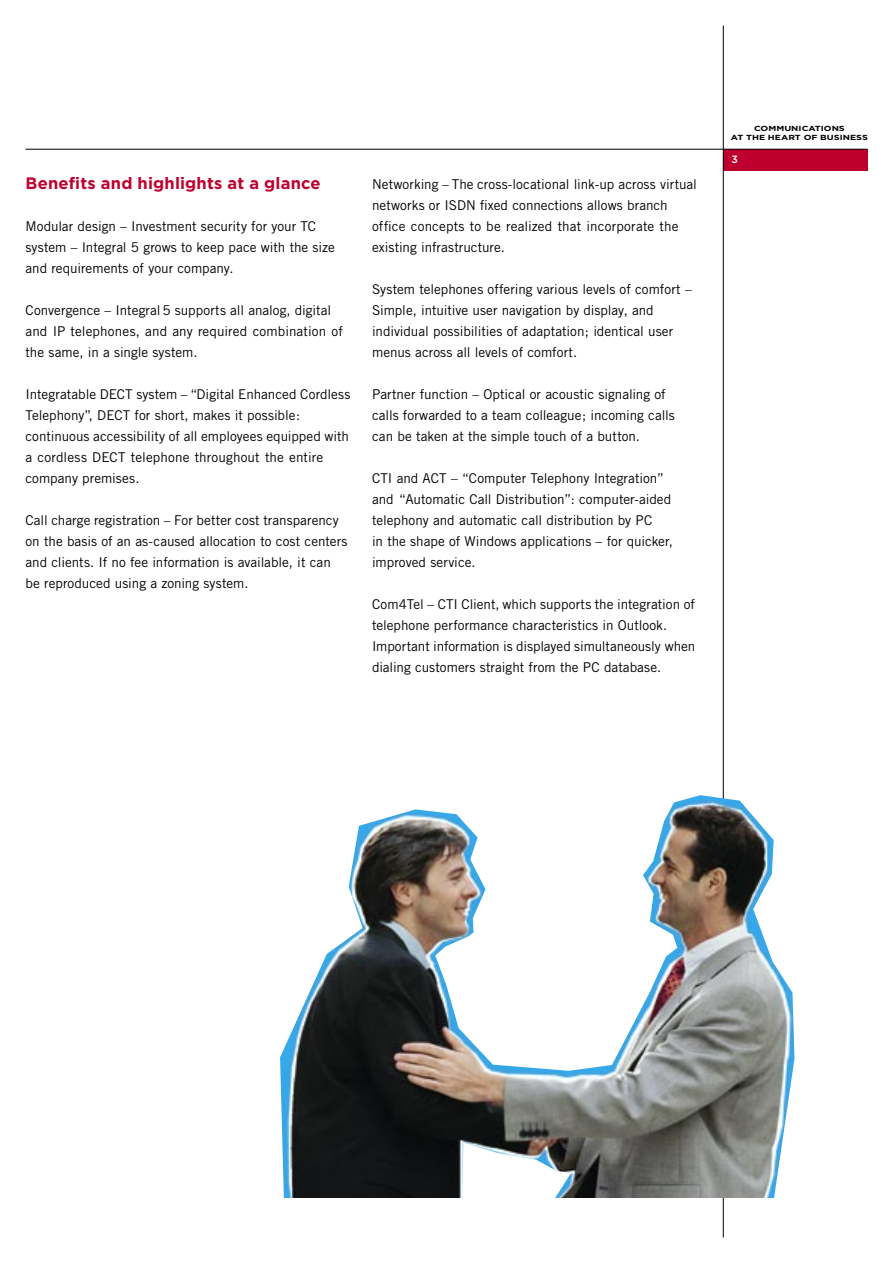
<style>
.page{position:relative;width:893px;height:1263px;background:#fff}
.page>*{position:absolute;margin:0;border:0;box-sizing:border-box;transform-origin:0 0}
.Subline{font:700 16.5px "Gotham";letter-spacing:.01em;color:#be002f}
.Copy{font:13.5px/21px "Trade Gothic";color:#000}
.t1{font:500 10.5px "Gotham";color:#fff}
.t2{font:700 7.35px/9px "Gotham";color:#000;text-align:center;scale:1.25 1}
</style>
<div class="page">
<div style="left:723px;top:149px;width:144px;height:21px;background:#be002f"></div>
<hr style="left:26px;top:149px;width:841px;height:1px;background:#000">
<hr style="left:723px;top:26px;width:1px;height:1211px;background:#000">
<img style="left:280px;top:795px;width:514px;height:402px">
<p class="Subline" style="left:26px;top:174px;width:297px">Benefits and highlights at a glance</p>
<p class="Copy" style="left:26px;top:216px;width:311px">Modular design – Investment security for your TC system – Integral 5 grows to keep pace with the size and requirements of your company.</p>
<p class="Copy" style="left:26px;top:300px;width:319px">Convergence – Integral 5 supports all analog, digital and IP telephones, and any required combination of the same, in a single system.</p>
<p class="Copy" style="left:26px;top:384px;width:327px">Integratable DECT system – “Digital Enhanced Cordless Telephony”, DECT for short, makes it possible: continuous accessibility of all employees equipped with a cordless DECT telephone throughout the entire company premises.</p>
<p class="Copy" style="left:26px;top:510px;width:324px">Call charge registration – For better cost transparency on the basis of an as-caused allocation to cost centers and clients. If no fee information is available, it can be reproduced using a zoning system.</p>
<p class="Copy" style="left:372px;top:174px;width:326px">Networking – The cross-locational link-up across virtual networks or ISDN fixed connections allows branch office concepts to be realized that incorporate the existing infrastructure.</p>
<p class="Copy" style="left:372px;top:279px;width:321px">System telephones offering various levels of comfort – Simple, intuitive user navigation by display, and individual possibilities of adaptation; identical user menus across all levels of comfort.</p>
<p class="Copy" style="left:372px;top:384px;width:304px">Partner function – Optical or acoustic signaling of calls forwarded to a team colleague; incoming calls can be taken at the simple touch of a button.</p>
<p class="Copy" style="left:372px;top:468px;width:302px">CTI and ACT – “Computer Telephony Integration” and “Automatic Call Distribution”: computer-aided telephony and automatic call distribution by PC<br>in the shape of Windows applications – for quicker, improved service.</p>
<p class="Copy" style="left:372px;top:594px;width:325px">Com4Tel – CTI Client, which supports the integration of telephone performance characteristics in Outlook.<br>Important information is displayed simultaneously when dialing customers straight from the PC database.</p>
<p class="t2" style="left:731px;top:124px;width:111px">COMMUNICATIONS<br>AT THE HEART OF BUSINESS</p>
<p class="t1" style="left:731px;top:153px;width:8px">3</p>
</div>
